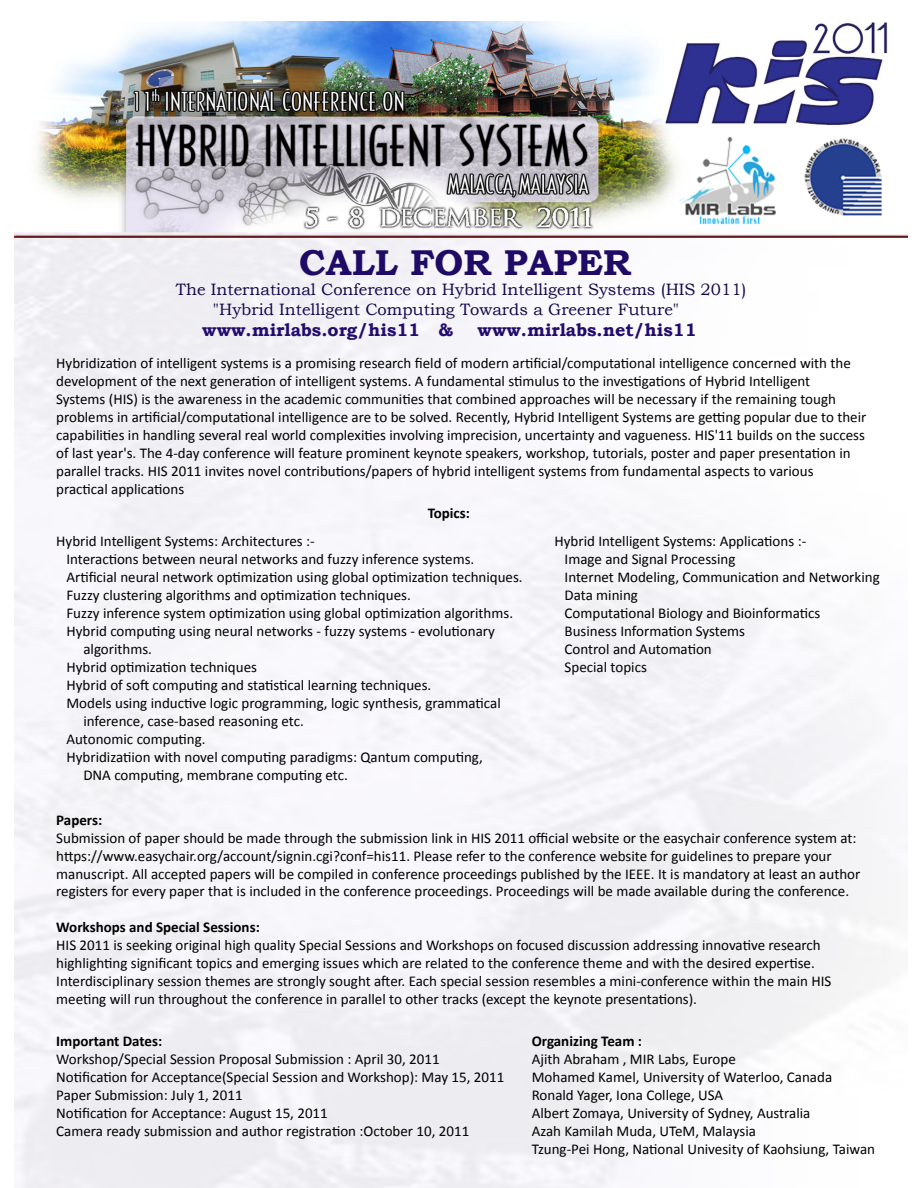
<style>
.page{position:relative;width:918px;height:1188px;background:#fff}
.page>*{position:absolute;margin:0;border:0;box-sizing:border-box;transform-origin:0 0}
.t1{font:700 35.85px "Bookman Old Style";color:#1f0b66}
.t2{font:700 18px "Bookman Old Style";color:#230c6d}
.t3{font:16.5px/19.8px "Bookman Old Style";color:#140849}
.t4{font:15px/18px "Calibri";color:#000}
.t5{font:700 15px "Calibri";color:#000}
</style>
<div class="page">
<img style="left:15px;top:21px;width:892px;height:1167px">
<h1 class="t1" style="left:299px;top:237px;width:333px">CALL FOR PAPER</h1>
<p class="t3" style="left:213px;top:279px;width:535px;text-indent:-37px">The International Conference on Hybrid Intelligent Systems (HIS 2011) "Hybrid Intelligent Computing Towards a Greener Future"</p>
<p class="t2" style="left:202px;top:317px;width:252px">www.mirlabs.org/his11 &amp;</p>
<p class="t2" style="left:478px;top:317px;width:221px">www.mirlabs.net/his11</p>
<p class="t4" style="left:56px;top:354px;width:812px">Hybridization of intelligent systems is a promising research field of modern artificial/computational intelligence concerned with the development of the next generation of intelligent systems. A fundamental stimulus to the investigations of Hybrid Intelligent<br>Systems (HIS) is the awareness in the academic communities that combined approaches will be necessary if the remaining tough problems in artificial/computational intelligence are to be solved. Recently, Hybrid Intelligent Systems are getting popular due to their capabilities in handling several real world complexities involving imprecision, uncertainty and vagueness. HIS'11 builds on the success of last year's. The 4-day conference will feature prominent keynote speakers, workshop, tutorials, poster and paper presentation in parallel tracks. HIS 2011 invites novel contributions/papers of hybrid intelligent systems from fundamental aspects to various practical applications</p>
<p class="t5" style="left:428px;top:504px;width:44px">Topics:</p>
<p class="t4" style="left:56px;top:532px;width:260px">Hybrid Intelligent Systems: Architectures :-</p>
<p class="t4" style="left:66px;top:550px;width:409px">Interactions between neural networks and fuzzy inference systems.</p>
<p class="t4" style="left:66px;top:568px;width:458px">Artificial neural network optimization using global optimization techniques.</p>
<p class="t4" style="left:66px;top:586px;width:346px">Fuzzy clustering algorithms and optimization techniques.</p>
<p class="t4" style="left:66px;top:604px;width:448px">Fuzzy inference system optimization using global optimization algorithms.</p>
<p class="t4" style="left:66px;top:622px;width:430px">Hybrid computing using neural networks - fuzzy systems - evolutionary</p>
<p class="t4" style="left:83px;top:639px;width:70px">algorithms.</p>
<p class="t4" style="left:66px;top:657px;width:192px">Hybrid optimization techniques</p>
<p class="t4" style="left:66px;top:675px;width:366px">Hybrid of soft computing and statistical learning techniques.</p>
<p class="t4" style="left:66px;top:693px;width:436px">Models using inductive logic programming, logic synthesis, grammatical</p>
<p class="t4" style="left:83px;top:711px;width:222px">inference, case-based reasoning etc.</p>
<p class="t4" style="left:66px;top:729px;width:141px">Autonomic computing.</p>
<p class="t4" style="left:66px;top:747px;width:418px">Hybridizatiion with novel computing paradigms: Qantum computing,</p>
<p class="t4" style="left:83px;top:765px;width:266px">DNA computing, membrane computing etc.</p>
<p class="t5" style="left:56px;top:810px;width:47px">Papers:</p>
<p class="t4" style="left:56px;top:828px;width:806px">Submission of paper should be made through the submission link in HIS 2011 official website or the easychair conference system at: https://www.easychair.org/account/signin.cgi?conf=his11. Please refer to the conference website for guidelines to prepare your manuscript. All accepted papers will be compiled in conference proceedings published by the IEEE. It is mandatory at least an author registers for every paper that is included in the conference proceedings. Proceedings will be made available during the conference.</p>
<p class="t5" style="left:56px;top:918px;width:205px">Workshops and Special Sessions:</p>
<p class="t4" style="left:56px;top:936px;width:777px">HIS 2011 is seeking original high quality Special Sessions and Workshops on focused discussion addressing innovative research highlighting significant topics and emerging issues which are related to the conference theme and with the desired expertise.<br>Interdisciplinary session themes are strongly sought after. Each special session resembles a mini-conference within the main HIS meeting will run throughout the conference in parallel to other tracks (except the keynote presentations).</p>
<p class="t5" style="left:532px;top:1032px;width:112px">Organizing Team :</p>
<p class="t4" style="left:532px;top:1049px;width:345px">Ajith Abraham , MIR Labs, Europe<br>Mohamed Kamel, University of Waterloo, Canada Ronald Yager, Iona College, USA<br>Albert Zomaya, University of Sydney, Australia<br>Azah Kamilah Muda, UTeM, Malaysia<br>Tzung-Pei Hong, National Univesity of Kaohsiung, Taiwan</p>
<p class="t4" style="left:565px;top:531px;width:317px;text-indent:-10px">Hybrid Intelligent Systems: Applications :-<br>Image and Signal Processing<br>Internet Modeling, Communication and Networking<br>Data mining<br>Computational Biology and Bioinformatics<br>Business Information Systems<br>Control and Automation<br>Special topics</p>
<p class="t5" style="left:56px;top:1032px;width:108px">Important Dates:</p>
<p class="t4" style="left:56px;top:1049px;width:450px">Workshop/Special Session Proposal Submission : April 30, 2011<br>Notification for Acceptance(Special Session and Workshop): May 15, 2011<br>Paper Submission: July 1, 2011<br>Notification for Acceptance: August 15, 2011<br>Camera ready submission and author registration :October 10, 2011</p>
</div>
